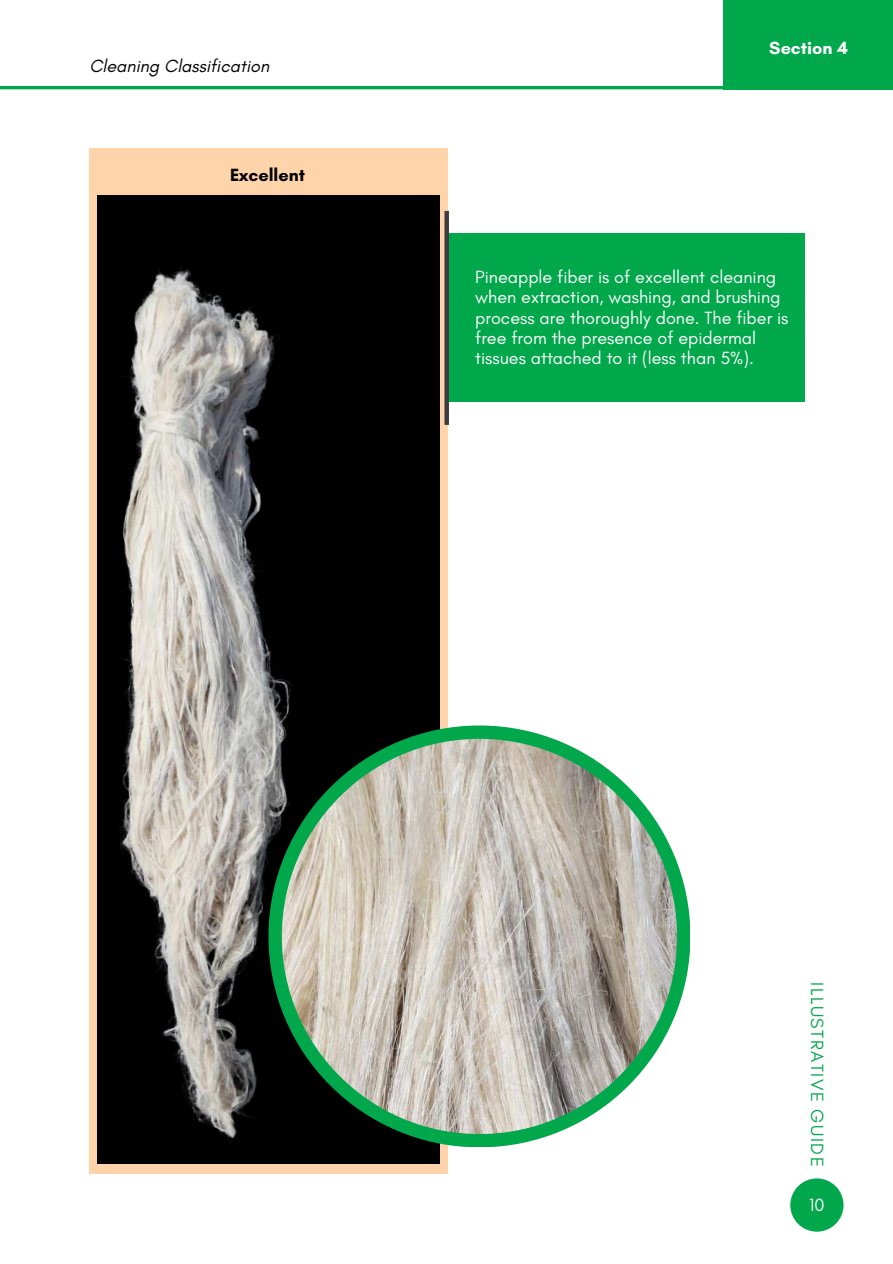
<style>
.page{position:relative;width:893px;height:1264px;background:#fff}
.page>*{position:absolute;margin:0;border:0;box-sizing:border-box;transform-origin:0 0}
.t1{font:18px/20.2px "Glacial Indifference";color:#fff}
.t2{font:italic 18px "Glacial Indifference";color:#000}
.t3{font:18px "Glacial Indifference";letter-spacing:.085em;color:#00a74b}
.t4{font:700 18px "Glacial Indifference";color:#000}
.t5{font:700 18px "Glacial Indifference";color:#fff}
</style>
<div class="page">
<hr style="left:0;top:86px;width:892px;height:3px;background:#00a74b">
<div style="left:352px;top:234px;width:453px;height:168px;background:#00a74b"></div>
<div style="left:89px;top:149px;width:358px;height:1025px;background:#ffd4aa"></div>
<div style="left:97px;top:196px;width:342px;height:967px;background:#000"></div>
<img style="left:120px;top:246px;width:387px;height:917px">
<div style="left:268px;top:725px;width:422px;height:422px;background:#00a74b;border-radius:50%"></div>
<img style="left:282px;top:738px;width:395px;height:395px;border-radius:50%">
<div style="left:444px;top:211px;width:5px;height:214px;background:#3e3c3d"></div>
<div style="left:723px;top:0;width:169px;height:89px;background:#00a74b"></div>
<div style="left:790px;top:1178px;width:53px;height:53px;background:#00a74b;border-radius:50%"></div>
<p class="t2" style="left:89px;top:55px;width:181px">Cleaning Classification</p>
<p class="t4" style="left:230px;top:164px;width:76px">Excellent</p>
<p class="t5" style="left:769px;top:37px;width:80px">Section 4</p>
<p class="t1" style="left:475px;top:266px;width:315px">Pineapple fiber is of excellent cleaning when extraction, washing, and brushing process are thoroughly done. The fiber is free from the presence of epidermal tissues attached to it (less than 5%).</p>
<p class="t3" style="left:828px;top:982px;width:186px;rotate:90deg">ILLUSTRATIVE GUIDE</p>
<p class="t1" style="left:809px;top:1194px;width:17px">10</p>
</div>
